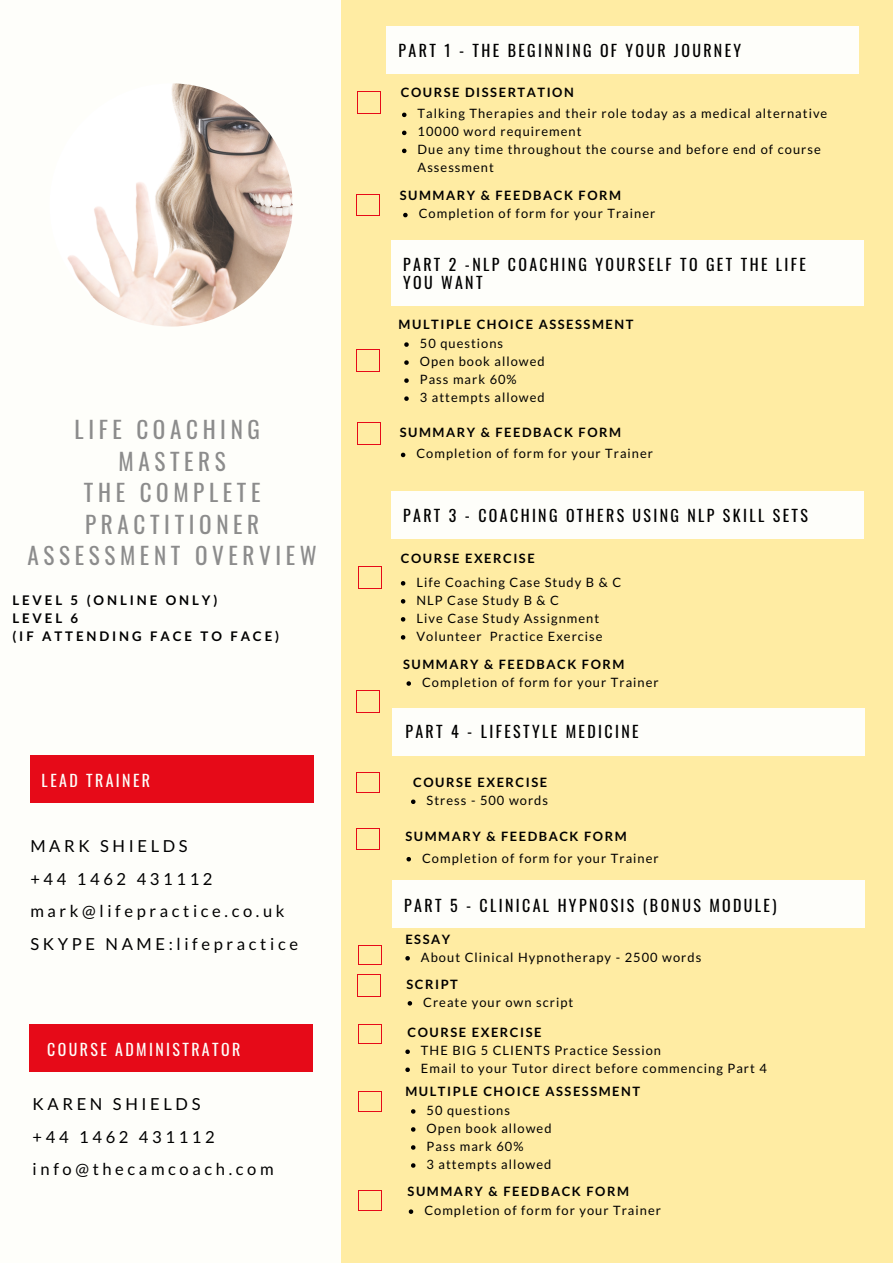
<style>
.page{position:relative;width:893px;height:1263px;background:#ffeca3}
.page>*{position:absolute;margin:0;border:0;box-sizing:border-box;transform-origin:0 0}
.t1{font:23.25px/31.5px "Oswald";letter-spacing:.2em;color:#8c8c8c;text-align:center}
.t2{font:16.5px/32.7px "Lato";letter-spacing:.22em;color:#000}
.t3{font:15.9px/18px "Oswald";letter-spacing:.15em;color:#000}
.t4{font:15.9px "Oswald";letter-spacing:.15em;color:#fefefa}
.t5{font:700 13.2px/18px "Lato";letter-spacing:.22em;color:#000}
.t6{font:12.9px/18px "Lato";letter-spacing:.08em;color:#000}
.t7{font:700 12.9px "Lato";letter-spacing:.12em;color:#000}
</style>
<div class="page">
<div style="left:391px;top:491px;width:473px;height:47px;background:#fefefa"></div>
<div style="left:386px;top:26px;width:473px;height:47px;background:#fefefa"></div>
<svg style="left:406px;top:681px;width:5px;height:5px"></svg>
<svg style="left:356px;top:349px;width:24px;height:23px"></svg>
<svg style="left:357px;top:422px;width:24px;height:23px"></svg>
<svg style="left:356px;top:690px;width:24px;height:23px"></svg>
<div style="left:0;top:0;width:341px;height:1263px;background:#fefefa"></div>
<div style="left:29px;top:1025px;width:284px;height:47px;background:#e60a18"></div>
<div style="left:30px;top:756px;width:284px;height:47px;background:#e60a18"></div>
<img style="left:50px;top:83px;width:243px;height:244px;border-radius:50%">
<svg style="left:401px;top:453px;width:4px;height:4px"></svg>
<svg style="left:402px;top:113px;width:4px;height:4px"></svg>
<svg style="left:402px;top:131px;width:4px;height:4px"></svg>
<svg style="left:402px;top:149px;width:4px;height:4px"></svg>
<div style="left:392px;top:708px;width:473px;height:48px;background:#fefefa"></div>
<svg style="left:357px;top:91px;width:24px;height:23px"></svg>
<svg style="left:358px;top:566px;width:24px;height:23px"></svg>
<svg style="left:357px;top:974px;width:24px;height:23px"></svg>
<svg style="left:358px;top:945px;width:24px;height:20px"></svg>
<svg style="left:401px;top:581px;width:4px;height:4px"></svg>
<svg style="left:401px;top:599px;width:4px;height:5px"></svg>
<svg style="left:401px;top:617px;width:4px;height:5px"></svg>
<svg style="left:401px;top:635px;width:4px;height:5px"></svg>
<svg style="left:406px;top:857px;width:5px;height:4px"></svg>
<svg style="left:356px;top:828px;width:24px;height:22px"></svg>
<svg style="left:356px;top:194px;width:24px;height:22px"></svg>
<svg style="left:403px;top:213px;width:5px;height:4px"></svg>
<svg style="left:358px;top:1024px;width:24px;height:20px"></svg>
<svg style="left:358px;top:1091px;width:24px;height:21px"></svg>
<div style="left:391px;top:240px;width:473px;height:65px;background:#fefefa"></div>
<svg style="left:404px;top:342px;width:5px;height:5px"></svg>
<svg style="left:404px;top:360px;width:5px;height:5px"></svg>
<svg style="left:404px;top:378px;width:5px;height:5px"></svg>
<svg style="left:404px;top:396px;width:5px;height:5px"></svg>
<svg style="left:358px;top:1190px;width:24px;height:21px"></svg>
<svg style="left:411px;top:1109px;width:4px;height:5px"></svg>
<svg style="left:411px;top:1127px;width:4px;height:5px"></svg>
<svg style="left:411px;top:1145px;width:4px;height:5px"></svg>
<svg style="left:411px;top:1163px;width:4px;height:5px"></svg>
<div style="left:392px;top:880px;width:473px;height:48px;background:#fefefa"></div>
<svg style="left:405px;top:956px;width:5px;height:4px"></svg>
<svg style="left:408px;top:1001px;width:4px;height:4px"></svg>
<svg style="left:405px;top:1049px;width:5px;height:5px"></svg>
<svg style="left:405px;top:1067px;width:5px;height:5px"></svg>
<svg style="left:409px;top:1209px;width:4px;height:5px"></svg>
<svg style="left:356px;top:772px;width:24px;height:21px"></svg>
<svg style="left:411px;top:799px;width:4px;height:5px"></svg>
<h1 class="t1" style="left:28px;top:413px;width:291px">LIFE COACHING<br>MASTERS<br>THE COMPLETE<br>PRACTITIONER<br>ASSESSMENT OVERVIEW</h1>
<p class="t5" style="left:12px;top:591px;width:268px">LEVEL 5 (ONLINE ONLY)<br>LEVEL 6<br>(IF ATTENDING FACE TO FACE)</p>
<p class="t4" style="left:42px;top:768px;width:110px">LEAD TRAINER</p>
<p class="t2" style="left:30px;top:829px;width:269px">MARK SHIELDS<br>+44 1462 431112 mark@lifepractice.co.uk<br>SKYPE NAME:lifepractice</p>
<p class="t4" style="left:47px;top:1037px;width:195px">COURSE ADMINISTRATOR</p>
<p class="t2" style="left:33px;top:1087px;width:242px">KAREN SHIELDS<br>+44 1462 431112 info@thecamcoach.com</p>
<p class="t3" style="left:399px;top:41px;width:344px">PART 1 - THE BEGINNING OF YOUR JOURNEY</p>
<p class="t7" style="left:401px;top:84px;width:174px">COURSE DISSERTATION</p>
<p class="t6" style="left:418px;top:104px;width:411px">Talking Therapies and their role today as a medical alternative 10000 word requirement<br>Due any time throughout the course and before end of course Assessment</p>
<p class="t7" style="left:400px;top:188px;width:223px">SUMMARY &amp; FEEDBACK FORM</p>
<p class="t6" style="left:419px;top:204px;width:238px">Completion of form for your Trainer</p>
<p class="t3" style="left:403px;top:255px;width:404px">PART 2 -NLP COACHING YOURSELF TO GET THE LIFE<br>YOU WANT</p>
<p class="t7" style="left:399px;top:316px;width:236px">MULTIPLE CHOICE ASSESSMENT</p>
<p class="t6" style="left:420px;top:334px;width:126px">50 questions<br>Open book allowed<br>Pass mark 60%<br>3 attempts allowed</p>
<p class="t7" style="left:400px;top:424px;width:223px">SUMMARY &amp; FEEDBACK FORM</p>
<p class="t6" style="left:416px;top:444px;width:238px">Completion of form for your Trainer</p>
<p class="t3" style="left:403px;top:506px;width:406px">PART 3 - COACHING OTHERS USING NLP SKILL SETS</p>
<p class="t7" style="left:401px;top:550px;width:135px">COURSE EXERCISE</p>
<p class="t6" style="left:416px;top:573px;width:206px">Life Coaching Case Study B &amp; C<br>NLP Case Study B &amp; C<br>Live Case Study Assignment<br>Volunteer Practice Exercise</p>
<p class="t7" style="left:403px;top:656px;width:223px">SUMMARY &amp; FEEDBACK FORM</p>
<p class="t6" style="left:422px;top:673px;width:238px">Completion of form for your Trainer</p>
<p class="t3" style="left:405px;top:722px;width:235px">PART 4 - LIFESTYLE MEDICINE</p>
<p class="t7" style="left:413px;top:774px;width:135px">COURSE EXERCISE</p>
<p class="t6" style="left:427px;top:791px;width:123px">Stress - 500 words</p>
<p class="t7" style="left:405px;top:828px;width:223px">SUMMARY &amp; FEEDBACK FORM</p>
<p class="t6" style="left:422px;top:848px;width:238px">Completion of form for your Trainer</p>
<p class="t3" style="left:404px;top:896px;width:374px">PART 5 - CLINICAL HYPNOSIS (BONUS MODULE)</p>
<p class="t6" style="left:421px;top:948px;width:282px">About Clinical Hypnotherapy - 2500 words</p>
<p class="t7" style="left:405px;top:931px;width:46px">ESSAY</p>
<p class="t7" style="left:406px;top:976px;width:53px">SCRIPT</p>
<p class="t6" style="left:423px;top:993px;width:152px">Create your own script</p>
<p class="t6" style="left:421px;top:1041px;width:347px">THE BIG 5 CLIENTS Practice Session<br>Email to your Tutor direct before commencing Part 4</p>
<p class="t7" style="left:408px;top:1024px;width:135px">COURSE EXERCISE</p>
<p class="t7" style="left:405px;top:1083px;width:236px">MULTIPLE CHOICE ASSESSMENT</p>
<p class="t6" style="left:427px;top:1101px;width:126px">50 questions<br>Open book allowed<br>Pass mark 60%<br>3 attempts allowed</p>
<p class="t7" style="left:408px;top:1183px;width:223px">SUMMARY &amp; FEEDBACK FORM</p>
<p class="t6" style="left:424px;top:1201px;width:238px">Completion of form for your Trainer</p>
</div>
